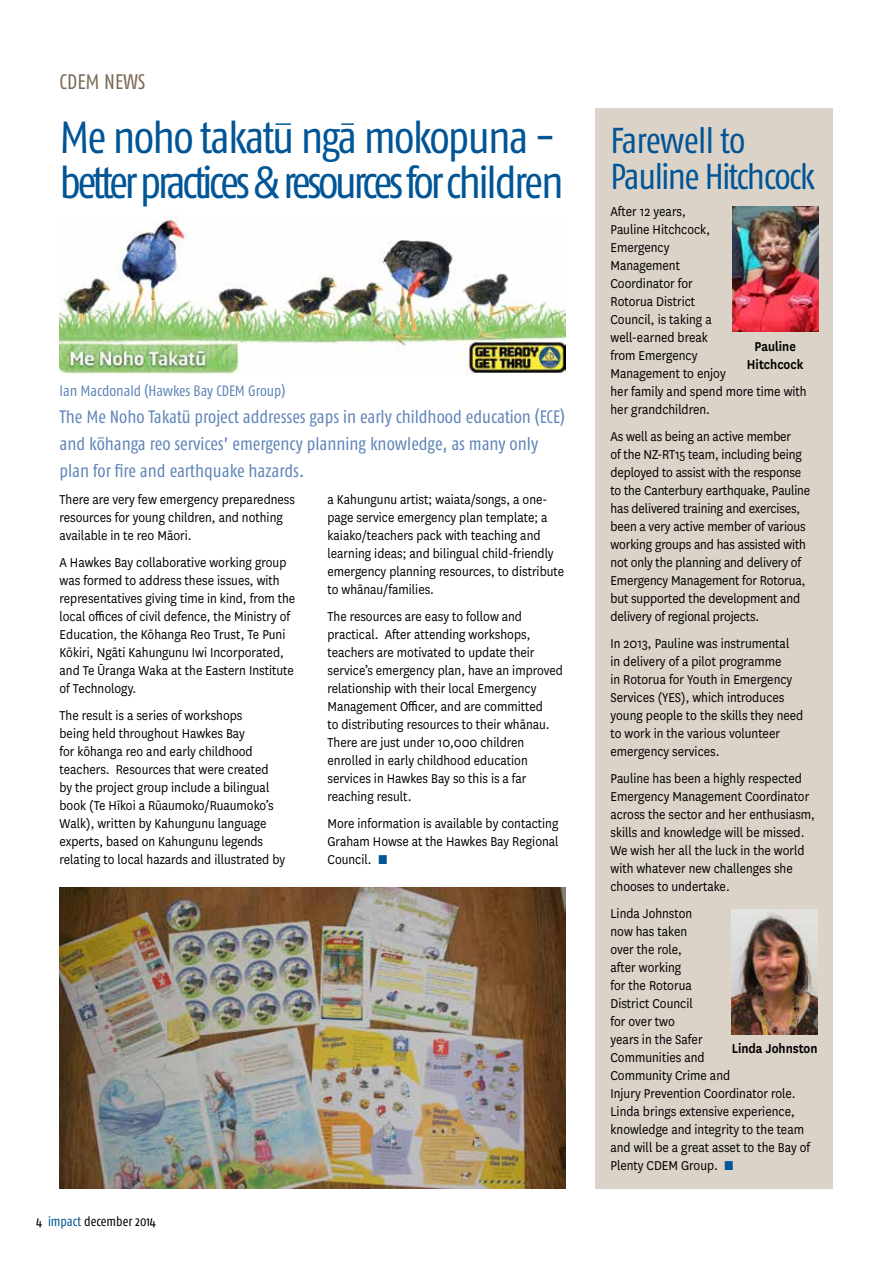
<style>
.page{position:relative;width:893px;height:1263px;background:#fff}
.page>*{position:absolute;margin:0;border:0;box-sizing:border-box;transform-origin:0 0}
.t1{font:condensed 45px/45px "Fago OT";letter-spacing:-.065em;color:#005596}
.t2{font:condensed 36px/36px "Fago OT";letter-spacing:-.04em;color:#005596}
.t3{font:condensed 21px "Fago OT";color:#7c6a55}
.t4{font:condensed 18px/27px "Fago OT";color:#5e84b8}
.t5{font:15px/18px "National";color:#000;scale:.9 1}
.t6{font:condensed 15px "Fago OT";letter-spacing:-.005em;color:#5e84b8}
.t7{font:600 15px/18px "National";color:#000;text-align:center;scale:.9 1}
.t8{font:condensed 13.5px "Fago OT";color:#000}
.s1{color:#005596}
</style>
<div class="page">
<img style="left:60px;top:215px;width:505px;height:159px">
<img style="left:60px;top:888px;width:505px;height:301px">
<div style="left:595px;top:109px;width:238px;height:1080px;background:#dbd2c8"></div>
<img style="left:732px;top:206px;width:86px;height:125px">
<img style="left:731px;top:909px;width:87px;height:125px">
<svg style="left:276px;top:123px;width:15px;height:2px"></svg>
<svg style="left:341px;top:123px;width:13px;height:2px"></svg>
<h3 class="t3" style="left:60px;top:69px;width:87px">CDEM NEWS</h3>
<h1 class="t1" style="left:60px;top:115px;width:506px">Me noho takatu nga mokopuna - better practices &amp; resources for children</h1>
<p class="t6" style="left:60px;top:382px;width:227px">Ian Macdonald (Hawkes Bay CDEM Group)</p>
<p class="t4" style="left:60px;top:403px;width:507px">The Me Noho Takatu project addresses gaps in early childhood education (ECE) and kohanga reo services’ emergency planning knowledge, as many only plan for fire and earthquake hazards.</p>
<p class="t5" style="left:327px;top:490px;width:265px">a Kahungunu artist; waiata/songs, a one&shy;page service emergency plan template; a kaiako/teachers pack with teaching and learning ideas; and bilingual child-friendly emergency planning resources, to distribute to whānau/families.</p>
<p class="t5" style="left:327px;top:607px;width:263px">The resources are easy to follow and practical. After attending workshops, teachers are motivated to update their service’s emergency plan, have an improved relationship with their local Emergency Management Officer, and are committed<br>to distributing resources to their whānau.<br>There are just under 10,000 children enrolled in early childhood education services in Hawkes Bay so this is a far reaching result.</p>
<p class="t5" style="left:327px;top:814px;width:258px;text-align:justify">More information is available by contacting Graham Howse at the Hawkes Bay Regional Council. <span class="s1">■</span></p>
<p class="t5" style="left:60px;top:490px;width:263px">There are very few emergency preparedness resources for young children, and nothing available in te reo Māori.</p>
<p class="t5" style="left:60px;top:553px;width:263px">A Hawkes Bay collaborative working group was formed to address these issues, with representatives giving time in kind, from the local offices of civil defence, the Ministry of Education, the Kōhanga Reo Trust, Te Puni Kōkiri, Ngāti Kahungunu Iwi Incorporated, and Te Ūranga Waka at the Eastern Institute of Technology.</p>
<p class="t5" style="left:60px;top:706px;width:252px">The result is a series of workshops<br>being held throughout Hawkes Bay<br>for kōhanga reo and early childhood teachers. Resources that were created<br>by the project group include a bilingual book (Te Hīkoi a Rūaumoko/Ruaumoko’s Walk), written by Kahungunu language experts, based on Kahungunu legends relating to local hazards and illustrated by</p>
<p class="t8" style="left:36px;top:1213px;width:122px">4 <span class="s1">impact</span> december 2014</p>
<h2 class="t2" style="left:610px;top:122px;width:206px">Farewell to<br>Pauline Hitchcock</h2>
<p class="t5" style="left:610px;top:202px;width:219px">After 12 years,<br>Pauline Hitchcock,<br>Emergency<br>Management<br>Coordinator for<br>Rotorua District<br>Council, is taking a<br>well-earned break<br>from Emergency<br>Management to enjoy<br>her family and spend more time with her grandchildren.</p>
<p class="t5" style="left:610px;top:427px;width:224px">As well as being an active member<br>of the NZ-RT15 team, including being deployed to assist with the response to the Canterbury earthquake, Pauline has delivered training and exercises, been a very active member of various working groups and has assisted with not only the planning and delivery of Emergency Management for Rotorua, but supported the development and delivery of regional projects.</p>
<p class="t5" style="left:610px;top:634px;width:216px">In 2013, Pauline was instrumental<br>in delivery of a pilot programme<br>in Rotorua for Youth in Emergency<br>Services (YES), which introduces young people to the skills they need to work in the various volunteer emergency services.</p>
<p class="t5" style="left:610px;top:769px;width:229px">Pauline has been a highly respected Emergency Management Coordinator across the sector and her enthusiasm, skills and knowledge will be missed.<br>We wish her all the luck in the world with whatever new challenges she chooses to undertake.</p>
<p class="t5" style="left:610px;top:904px;width:223px">Linda Johnston<br>now has taken<br>over the role,<br>after working<br>for the Rotorua<br>District Council<br>for over two<br>years in the Safer<br>Communities and<br>Community Crime and<br>Injury Prevention Coordinator role.<br>Linda brings extensive experience, knowledge and integrity to the team and will be a great asset to the Bay of<br>Plenty CDEM Group. <span class="s1">■</span></p>
<p class="t7" style="left:747px;top:336px;width:64px">Pauline<br>Hitchcock</p>
<p class="t7" style="left:732px;top:1038px;width:97px">Linda Johnston</p>
</div>
